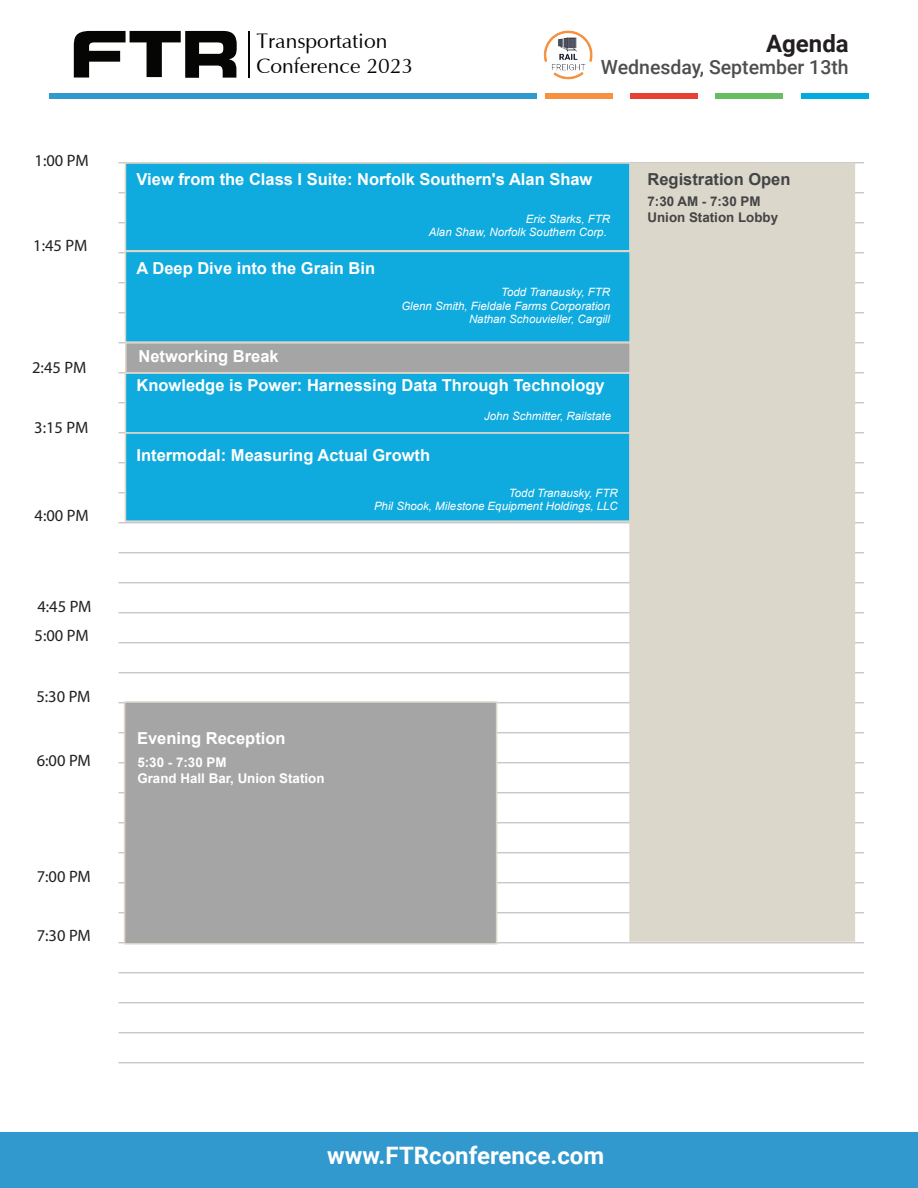
<style>
.page{position:relative;width:918px;height:1188px;background:#fff}
.page>*{position:absolute;margin:0;border:0;box-sizing:border-box;transform-origin:0 0}
.t1{font:700 24px "Roboto";color:#fff}
.t2{font:700 24px "Roboto";color:#231f20}
.t3{font:21px/25.3px "Optima";color:#050604}
.t4{font:500 19.5px "Roboto";color:#4e4e4e}
.t5{font:700 16.5px "Arial";color:#fff}
.t6{font:16.5px "Myriad Pro";letter-spacing:-.005em;color:#231f20}
.t7{font:700 16.5px "Arial";color:#434445}
.t8{font:700 13.35px/15.8px "Arial";color:#fff}
.t9{font:700 13.35px/15.8px "Arial";color:#434445}
.t10{font:italic 11.55px/13.6px "Arial";color:#fff;text-align:right}
</style>
<div class="page">
<div style="left:0;top:1132px;width:918px;height:56px;background:#3199cd"></div>
<hr style="left:119px;top:192px;width:745px;height:1px;background:#b2b2b2">
<hr style="left:119px;top:222px;width:745px;height:1px;background:#b2b2b2">
<hr style="left:119px;top:162px;width:745px;height:1px;background:#b2b2b2">
<hr style="left:119px;top:252px;width:745px;height:1px;background:#b2b2b2">
<hr style="left:119px;top:282px;width:745px;height:1px;background:#b2b2b2">
<hr style="left:119px;top:312px;width:745px;height:1px;background:#b2b2b2">
<hr style="left:119px;top:342px;width:745px;height:1px;background:#b2b2b2">
<hr style="left:119px;top:372px;width:745px;height:1px;background:#b2b2b2">
<hr style="left:119px;top:402px;width:745px;height:1px;background:#b2b2b2">
<hr style="left:119px;top:432px;width:745px;height:1px;background:#b2b2b2">
<hr style="left:119px;top:462px;width:745px;height:1px;background:#b2b2b2">
<hr style="left:119px;top:522px;width:745px;height:1px;background:#b2b2b2">
<hr style="left:119px;top:552px;width:745px;height:1px;background:#b2b2b2">
<hr style="left:119px;top:582px;width:745px;height:1px;background:#b2b2b2">
<hr style="left:119px;top:612px;width:745px;height:1px;background:#b2b2b2">
<hr style="left:119px;top:702px;width:745px;height:1px;background:#b2b2b2">
<hr style="left:119px;top:732px;width:745px;height:1px;background:#b2b2b2">
<hr style="left:119px;top:642px;width:745px;height:1px;background:#b2b2b2">
<hr style="left:119px;top:672px;width:745px;height:1px;background:#b2b2b2">
<hr style="left:119px;top:822px;width:745px;height:1px;background:#b2b2b2">
<hr style="left:119px;top:852px;width:745px;height:1px;background:#b2b2b2">
<hr style="left:119px;top:762px;width:745px;height:1px;background:#b2b2b2">
<hr style="left:119px;top:792px;width:745px;height:1px;background:#b2b2b2">
<hr style="left:119px;top:492px;width:745px;height:1px;background:#b2b2b2">
<hr style="left:119px;top:942px;width:745px;height:1px;background:#b2b2b2">
<hr style="left:119px;top:972px;width:745px;height:1px;background:#b2b2b2">
<hr style="left:119px;top:882px;width:745px;height:1px;background:#b2b2b2">
<hr style="left:119px;top:912px;width:745px;height:1px;background:#b2b2b2">
<hr style="left:119px;top:1062px;width:745px;height:1px;background:#b2b2b2">
<hr style="left:119px;top:1002px;width:745px;height:1px;background:#b2b2b2">
<hr style="left:119px;top:1032px;width:745px;height:1px;background:#b2b2b2">
<div style="left:49px;top:93px;width:488px;height:5px;background:#3199cd"></div>
<div style="left:801px;top:93px;width:68px;height:5px;background:#00abde"></div>
<div style="left:715px;top:93px;width:68px;height:5px;background:#67be60"></div>
<div style="left:630px;top:93px;width:68px;height:5px;background:#e84133"></div>
<div style="left:545px;top:93px;width:67px;height:5px;background:#f5923f"></div>
<div style="left:125px;top:162px;width:506px;height:90px;background:#0faade;border:2px solid #ddd7ca"></div>
<div style="left:125px;top:372px;width:506px;height:62px;background:#0faade"></div>
<div style="left:125px;top:432px;width:506px;height:90px;background:#0faade;border:2px solid #ddd7ca"></div>
<div style="left:124px;top:701px;width:373px;height:244px;background:#a6a5a5;border:2px solid #ddd7ca"></div>
<div style="left:629px;top:163px;width:226px;height:779px;background:#dcd7cb;border:2px solid #ddd7ca"></div>
<img style="left:543px;top:30px;width:50px;height:50px">
<div style="left:125px;top:251px;width:506px;height:92px;background:#0faade;border:2px solid #ddd7ca"></div>
<div style="left:125px;top:342px;width:506px;height:32px;background:#a6a5a5;border:2px solid #ddd7ca"></div>
<hr style="left:248px;top:31px;width:1px;height:47px;background:#050604">
<svg style="left:74px;top:31px;width:163px;height:47px"></svg>
<h3 class="t6" style="left:35px;top:150px;width:56px">1:00 PM</h3>
<h3 class="t6" style="left:33px;top:235px;width:56px">1:45 PM</h3>
<h3 class="t6" style="left:32px;top:357px;width:56px">2:45 PM</h3>
<h3 class="t6" style="left:34px;top:417px;width:56px">3:15 PM</h3>
<h3 class="t6" style="left:35px;top:505px;width:56px">4:00 PM</h3>
<h3 class="t6" style="left:37px;top:596px;width:56px">4:45 PM</h3>
<h3 class="t6" style="left:35px;top:625px;width:56px">5:00 PM</h3>
<h3 class="t6" style="left:36px;top:686px;width:56px">5:30 PM</h3>
<h3 class="t6" style="left:37px;top:750px;width:56px">6:00 PM</h3>
<h3 class="t6" style="left:37px;top:867px;width:56px">7:00 PM</h3>
<h3 class="t6" style="left:37px;top:925px;width:56px">7:30 PM</h3>
<h2 class="t3" style="left:256px;top:29px;width:158px">Transportation<br>Conference 2023</h2>
<h1 class="t2" style="left:766px;top:27px;width:84px">Agenda</h1>
<h3 class="t4" style="left:601px;top:54px;width:249px">Wednesday, September 13th</h3>
<h3 class="t5" style="left:137px;top:169px;width:457px">View from the Class I Suite: Norfolk Southern's Alan Shaw</h3>
<h3 class="t7" style="left:648px;top:168px;width:145px">Registration Open</h3>
<h3 class="t5" style="left:137px;top:257px;width:240px">A Deep Dive into the Grain Bin</h3>
<h3 class="t5" style="left:138px;top:345px;width:142px">Networking Break</h3>
<p class="t10" style="left:429px;top:212px;width:183px">Eric Starks, FTR<br>Alan Shaw, Norfolk Southern Corp.</p>
<p class="t10" style="left:401px;top:285px;width:210px">Todd Tranausky, FTR<br>Glenn Smith, Fieldale Farms Corporation<br>Nathan Schouvieller, Cargill</p>
<h3 class="t5" style="left:137px;top:375px;width:470px">Knowledge is Power: Harnessing Data Through Technology</h3>
<h3 class="t5" style="left:137px;top:444px;width:295px">Intermodal: Measuring Actual Growth</h3>
<p class="t10" style="left:484px;top:409px;width:129px">John Schmitter, Railstate</p>
<p class="t10" style="left:374px;top:486px;width:245px">Todd Tranausky, FTR<br>Phil Shook, Milestone Equipment Holdings, LLC</p>
<p class="t9" style="left:647px;top:194px;width:132px">7:30 AM - 7:30 PM<br>Union Station Lobby</p>
<h3 class="t5" style="left:137px;top:727px;width:150px">Evening Reception</h3>
<p class="t8" style="left:137px;top:755px;width:189px">5:30 - 7:30 PM<br>Grand Hall Bar, Union Station</p>
<h1 class="t1" style="left:327px;top:1139px;width:279px">www.FTRconference.com</h1>
</div>
